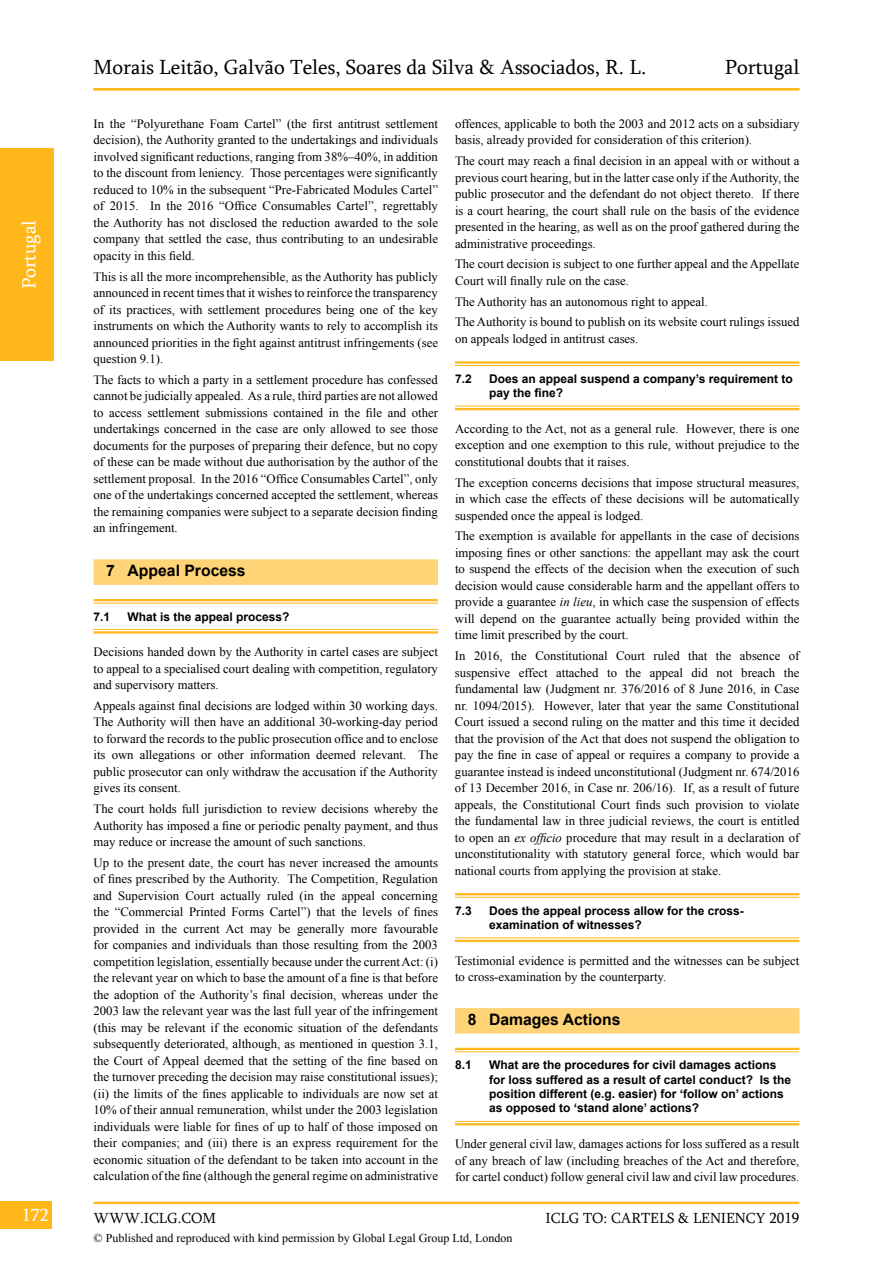
<style>
.page{position:relative;width:893px;height:1263px;background:#fff}
.page>*{position:absolute;margin:0;border:0;box-sizing:border-box;transform-origin:0 0}
.t1{font:21px "Sylfaen";color:#000}
.t2{font:19.5px "Sylfaen";color:#fff}
.t3{font:18px "Sylfaen";color:#fff}
.t4{font:700 15.75px "Arial";color:#000}
.t5{font:15px "Sylfaen";color:#000}
.t6{font:12.75px/16.5px "Times New Roman";color:#000;text-align:justify}
.t7{font:700 12px/14.4px "Arial";color:#000}
.t8{font:12px "Times New Roman";color:#000}
.s1{font-style:italic}
</style>
<div class="page">
<div style="left:0;top:1201px;width:52px;height:28px;background:#ffb71b"></div>
<hr style="left:94px;top:1202px;width:705px;height:2px;background:#ffb71b">
<div style="left:0;top:148px;width:53px;height:213px;background:#ffb71b"></div>
<hr style="left:455px;top:361px;width:344px;height:3px;background:#ffb71b">
<hr style="left:455px;top:365px;width:344px;height:1px;background:#ffb71b">
<hr style="left:455px;top:406px;width:344px;height:1px;background:#ffb71b">
<hr style="left:455px;top:408px;width:344px;height:2px;background:#ffb71b">
<hr style="left:455px;top:893px;width:344px;height:2px;background:#ffb71b">
<hr style="left:455px;top:897px;width:344px;height:1px;background:#ffb71b">
<hr style="left:455px;top:937px;width:344px;height:1px;background:#ffb71b">
<hr style="left:455px;top:940px;width:344px;height:2px;background:#ffb71b">
<div style="left:455px;top:1008px;width:344px;height:25px;background:#ffd476"></div>
<hr style="left:455px;top:1048px;width:344px;height:2px;background:#ffb71b">
<hr style="left:455px;top:1051px;width:344px;height:1px;background:#ffb71b">
<hr style="left:455px;top:1121px;width:344px;height:1px;background:#ffb71b">
<hr style="left:455px;top:1123px;width:344px;height:2px;background:#ffb71b">
<div style="left:94px;top:559px;width:344px;height:26px;background:#ffd476"></div>
<hr style="left:94px;top:599px;width:344px;height:2px;background:#ffb71b">
<hr style="left:94px;top:603px;width:344px;height:1px;background:#ffb71b">
<hr style="left:94px;top:629px;width:344px;height:1px;background:#ffb71b">
<hr style="left:94px;top:631px;width:344px;height:2px;background:#ffb71b">
<hr style="left:94px;top:88px;width:705px;height:2px;background:#ffb71b">
<h2 class="t2" style="left:16px;top:289px;width:71px;rotate:-90deg">Portugal</h2>
<h1 class="t1" style="left:94px;top:53px;width:554px">Morais Leitão, Galvão Teles, Soares da Silva &amp; Associados, R. L.</h1>
<h1 class="t1" style="left:725px;top:53px;width:76px">Portugal</h1>
<p class="t6" style="left:94px;top:115px;width:346px">In the “Polyurethane Foam Cartel” (the first antitrust settlement decision), the Authority granted to the undertakings and individuals involved significant reductions, ranging from 38%–40%, in addition to the discount from leniency. Those percentages were significantly reduced to 10% in the subsequent “Pre-Fabricated Modules Cartel” of 2015. In the 2016 “Office Consumables Cartel”, regrettably the Authority has not disclosed the reduction awarded to the sole company that settled the case, thus contributing to an undesirable opacity in this field.</p>
<p class="t6" style="left:94px;top:268px;width:346px">This is all the more incomprehensible, as the Authority has publicly announced in recent times that it wishes to reinforce the transparency of its practices, with settlement procedures being one of the key instruments on which the Authority wants to rely to accomplish its announced priorities in the fight against antitrust infringements (see question 9.1).</p>
<p class="t6" style="left:94px;top:371px;width:346px">The facts to which a party in a settlement procedure has confessed cannot be judicially appealed. As a rule, third parties are not allowed to access settlement submissions contained in the file and other undertakings concerned in the case are only allowed to see those documents for the purposes of preparing their defence, but no copy of these can be made without due authorisation by the author of the settlement proposal. In the 2016 “Office Consumables Cartel”, only one of the undertakings concerned accepted the settlement, whereas the remaining companies were subject to a separate decision finding an infringement.</p>
<p class="t4" style="left:106px;top:560px;width:141px">7 Appeal Process</p>
<p class="t7" style="left:94px;top:609px;width:18px">7.1</p>
<p class="t7" style="left:128px;top:609px;width:164px">What is the appeal process?</p>
<p class="t6" style="left:94px;top:643px;width:346px">Decisions handed down by the Authority in cartel cases are subject to appeal to a specialised court dealing with competition, regulatory and supervisory matters.</p>
<p class="t6" style="left:94px;top:697px;width:346px">Appeals against final decisions are lodged within 30 working days.<br>The Authority will then have an additional 30-working-day period to forward the records to the public prosecution office and to enclose its own allegations or other information deemed relevant. The public prosecutor can only withdraw the accusation if the Authority gives its consent.</p>
<p class="t6" style="left:94px;top:800px;width:346px">The court holds full jurisdiction to review decisions whereby the Authority has imposed a fine or periodic penalty payment, and thus may reduce or increase the amount of such sanctions.</p>
<p class="t6" style="left:94px;top:854px;width:346px">Up to the present date, the court has never increased the amounts of fines prescribed by the Authority. The Competition, Regulation and Supervision Court actually ruled (in the appeal concerning the “Commercial Printed Forms Cartel”) that the levels of fines provided in the current Act may be generally more favourable for companies and individuals than those resulting from the 2003 competition legislation, essentially because under the current Act: (i) the relevant year on which to base the amount of a fine is that before the adoption of the Authority’s final decision, whereas under the 2003 law the relevant year was the last full year of the infringement (this may be relevant if the economic situation of the defendants subsequently deteriorated, although, as mentioned in question 3.1, the Court of Appeal deemed that the setting of the fine based on the turnover preceding the decision may raise constitutional issues); (ii) the limits of the fines applicable to individuals are now set at 10% of their annual remuneration, whilst under the 2003 legislation individuals were liable for fines of up to half of those imposed on their companies; and (iii) there is an express requirement for the economic situation of the defendant to be taken into account in the calculation of the fine (although the general regime on administrative</p>
<p class="t6" style="left:455px;top:115px;width:346px">offences, applicable to both the 2003 and 2012 acts on a subsidiary basis, already provided for consideration of this criterion).</p>
<p class="t6" style="left:455px;top:152px;width:346px">The court may reach a final decision in an appeal with or without a previous court hearing, but in the latter case only if the Authority, the public prosecutor and the defendant do not object thereto. If there is a court hearing, the court shall rule on the basis of the evidence presented in the hearing, as well as on the proof gathered during the administrative proceedings.</p>
<p class="t6" style="left:455px;top:256px;width:346px">The court decision is subject to one further appeal and the Appellate<br>Court will finally rule on the case.</p>
<p class="t6" style="left:455px;top:291px;width:346px;line-height:20.7px">The Authority has an autonomous right to appeal.<br>The Authority is bound to publish on its website court rulings issued</p>
<p class="t6" style="left:455px;top:330px;width:185px">on appeals lodged in antitrust cases.</p>
<p class="t7" style="left:455px;top:372px;width:18px">7.2</p>
<p class="t7" style="left:489px;top:372px;width:305px">Does an appeal suspend a company’s requirement to pay the fine?</p>
<p class="t6" style="left:455px;top:420px;width:346px">According to the Act, not as a general rule. However, there is one exception and one exemption to this rule, without prejudice to the constitutional doubts that it raises.</p>
<p class="t6" style="left:455px;top:474px;width:346px">The exception concerns decisions that impose structural measures, in which case the effects of these decisions will be automatically suspended once the appeal is lodged.</p>
<p class="t6" style="left:455px;top:528px;width:346px">The exemption is available for appellants in the case of decisions imposing fines or other sanctions: the appellant may ask the court to suspend the effects of the decision when the execution of such decision would cause considerable harm and the appellant offers to provide a guarantee <span class="s1">in lieu</span>, in which case the suspension of effects will depend on the guarantee actually being provided within the time limit prescribed by the court.</p>
<p class="t6" style="left:455px;top:647px;width:346px">In 2016, the Constitutional Court ruled that the absence of suspensive effect attached to the appeal did not breach the fundamental law (Judgment nr. 376/2016 of 8 June 2016, in Case nr. 1094/2015). However, later that year the same Constitutional Court issued a second ruling on the matter and this time it decided that the provision of the Act that does not suspend the obligation to pay the fine in case of appeal or requires a company to provide a guarantee instead is indeed unconstitutional (Judgment nr. 674/2016 of 13 December 2016, in Case nr. 206/16). If, as a result of future appeals, the Constitutional Court finds such provision to violate the fundamental law in three judicial reviews, the court is entitled to open an <span class="s1">ex officio</span> procedure that may result in a declaration of unconstitutionality with statutory general force, which would bar national courts from applying the provision at stake.</p>
<p class="t7" style="left:455px;top:903px;width:18px">7.3</p>
<p class="t7" style="left:489px;top:903px;width:256px">Does the appeal process allow for the cross&shy;examination of witnesses?</p>
<p class="t6" style="left:455px;top:952px;width:346px">Testimonial evidence is permitted and the witnesses can be subject to cross-examination by the counterparty.</p>
<p class="t4" style="left:468px;top:1009px;width:154px">8 Damages Actions</p>
<p class="t7" style="left:455px;top:1058px;width:18px">8.1</p>
<p class="t7" style="left:489px;top:1058px;width:304px">What are the procedures for civil damages actions for loss suffered as a result of cartel conduct? Is the position different (e.g. easier) for ‘follow on’ actions as opposed to ‘stand alone’ actions?</p>
<p class="t6" style="left:455px;top:1135px;width:346px">Under general civil law, damages actions for loss suffered as a result of any breach of law (including breaches of the Act and therefore, for cartel conduct) follow general civil law and civil law procedures.</p>
<h3 class="t3" style="left:22px;top:1202px;width:29px">172</h3>
<p class="t5" style="left:94px;top:1208px;width:124px">WWW.ICLG.COM</p>
<p class="t5" style="left:545px;top:1208px;width:255px">ICLG TO: CARTELS &amp; LENIENCY 2019</p>
<p class="t8" style="left:94px;top:1229px;width:420px">© Published and reproduced with kind permission by Global Legal Group Ltd, London</p>
</div>
